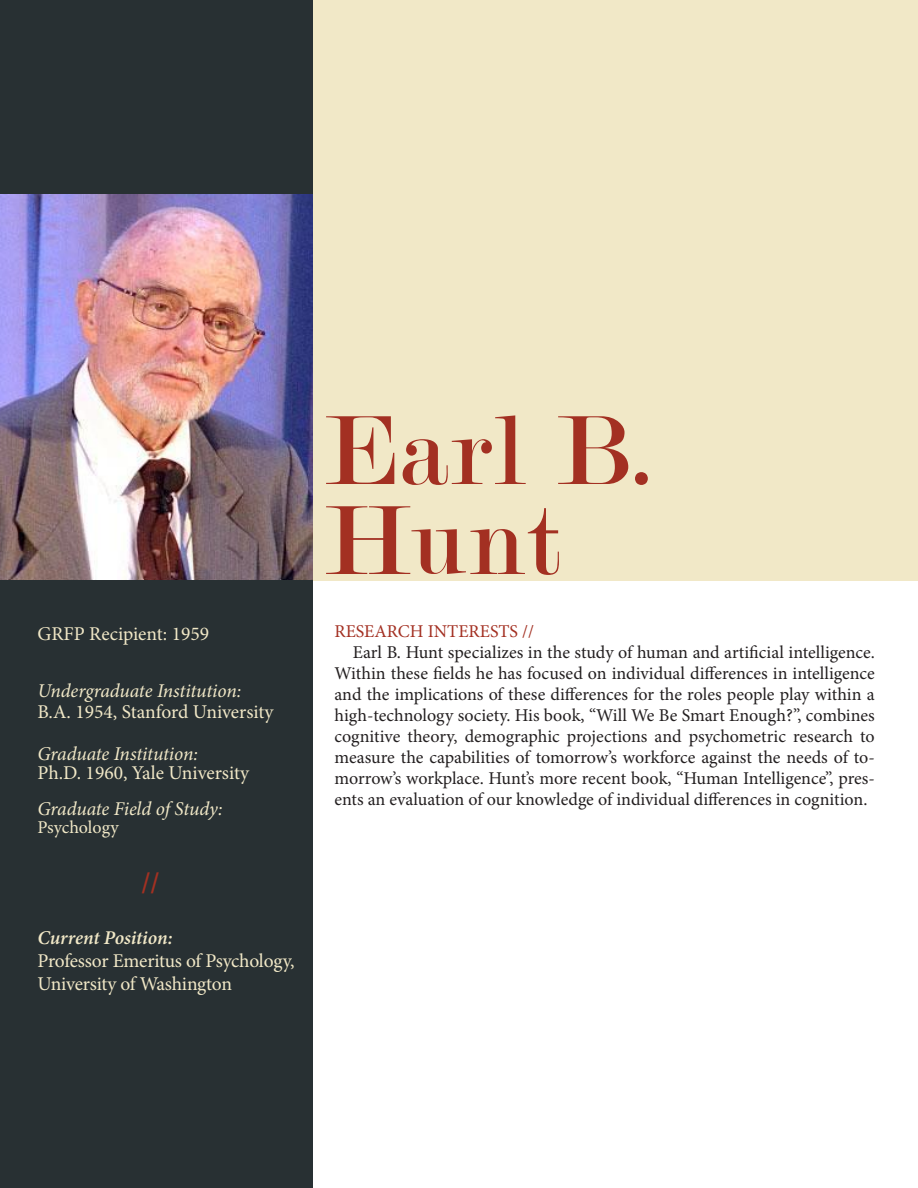
<style>
.page{position:relative;width:918px;height:1188px;background:#fff}
.page>*{position:absolute;margin:0;border:0;box-sizing:border-box;transform-origin:0 0}
.t1{font:105px "Modern";letter-spacing:.02em;color:#a33022}
.t2{font:700 condensed 30px "Minion Pro";color:#a33022}
.t3{font:19.5px/23.4px "Minion Pro";letter-spacing:-.01em;color:#f1e8c7}
.t4{font:italic 19.5px "Minion Pro";letter-spacing:-.01em;color:#f1e8c7}
.t5{font:italic 600 19.5px "Minion Pro";letter-spacing:-.01em;color:#f1e8c7}
.t6{font:18px/21px "Minion Pro";color:#231f20;text-align:justify}
.t7{font:18px "Minion Pro";color:#a33022}
.t8{font:18px "Minion Pro";letter-spacing:-.005em;color:#f1e8c7}
</style>
<div class="page">
<div style="left:0;top:0;width:918px;height:580px;background:#f1e8c7"></div>
<div style="left:0;top:0;width:313px;height:602px;background:#283033"></div>
<img style="left:0;top:194px;width:312px;height:385px">
<div style="left:0;top:597px;width:313px;height:591px;background:#283033"></div>
<p class="t3" style="left:38px;top:622px;width:173px">GRFP Recipient: 1959</p>
<p class="t4" style="left:38px;top:677px;width:205px">Undergraduate Institution:</p>
<p class="t3" style="left:38px;top:700px;width:237px">B.A. 1954, Stanford University</p>
<p class="t4" style="left:38px;top:740px;width:162px">Graduate Institution:</p>
<p class="t3" style="left:38px;top:761px;width:213px">Ph.D. 1960, Yale University</p>
<p class="t4" style="left:38px;top:796px;width:187px">Graduate Field of Study:</p>
<p class="t8" style="left:38px;top:815px;width:83px">Psychology</p>
<p class="t2" style="left:141px;top:861px;width:20px">//</p>
<p class="t5" style="left:38px;top:924px;width:137px">Current Position:</p>
<p class="t3" style="left:38px;top:949px;width:259px">Professor Emeritus of Psychology,<br>University of Washington</p>
<p class="t1" style="left:324px;top:398px;width:334px">Earl B.</p>
<p class="t1" style="left:324px;top:488px;width:237px">Hunt</p>
<p class="t7" style="left:334px;top:620px;width:201px">RESEARCH INTERESTS //</p>
<p class="t6" style="left:334px;top:642px;width:542px;text-indent:18px">Earl B. Hunt specializes in the study of human and artificial intelligence.<br>Within these fields he has focused on individual differences in intelligence and the implications of these differences for the roles people play within a high-technology society. His book, “Will We Be Smart Enough?”, combines cognitive theory, demographic projections and psychometric research to measure the capabilities of tomorrow’s workforce against the needs of to&shy;morrow’s workplace. Hunt’s more recent book, “Human Intelligence”, pres&shy;ents an evaluation of our knowledge of individual differences in cognition.</p>
</div>
